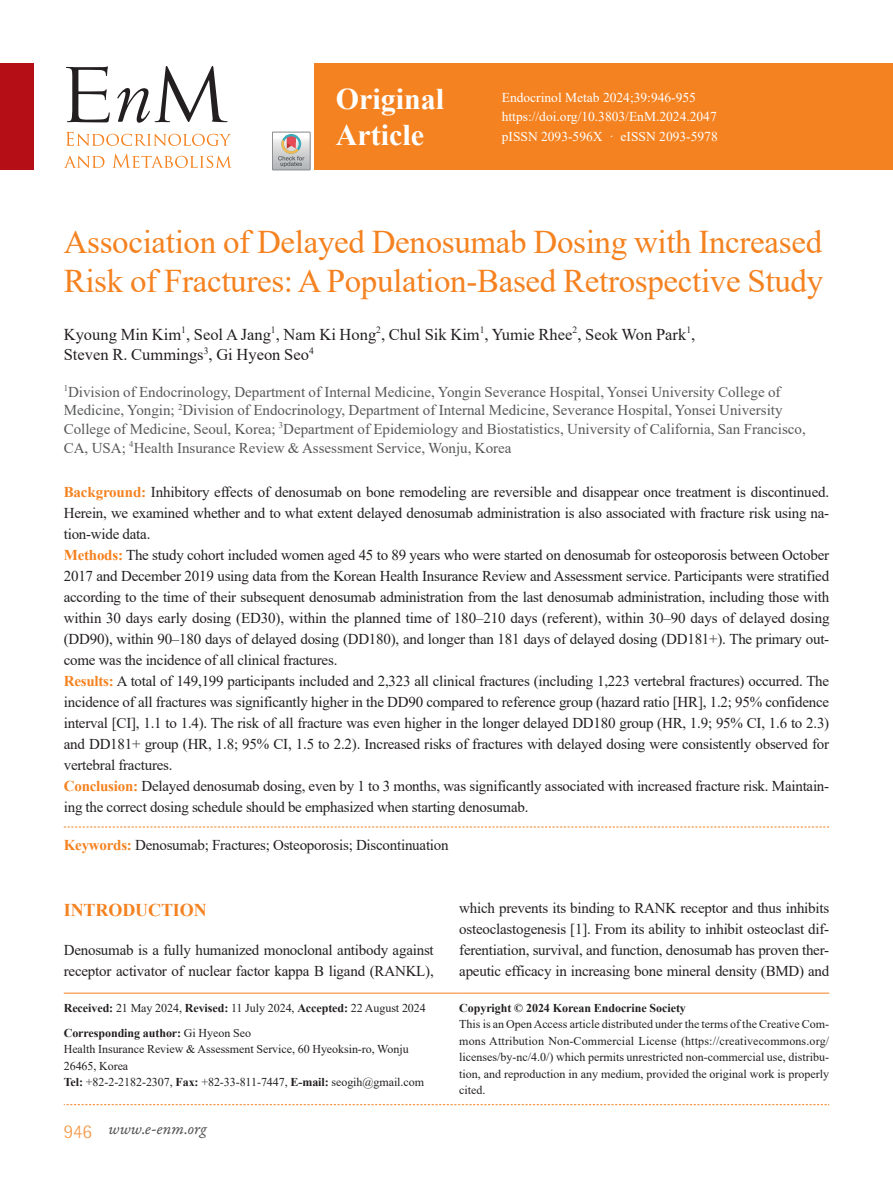
<style>
.page{position:relative;width:893px;height:1191px;background:#fff}
.page>*{position:absolute;margin:0;border:0;box-sizing:border-box;transform-origin:0 0}
.t1{font:33px/39.6px "Times New Roman";letter-spacing:-.01em;color:#f58220}
.t2{font:700 30px/36px "Times New Roman";color:#fff}
.t3{font:700 18px "Times New Roman";letter-spacing:-.005em;color:#f58220}
.t4{font:16.5px/20.7px "Times New Roman";color:#231f20}
.t5{font:16.5px "Garamond Premr Pro It Capt";color:#57585a}
.t6{font:15px/21px "Times New Roman";letter-spacing:-.015em;color:#231f20}
.t7{font:15px/18.8px "Times New Roman";color:#57585a}
.t8{font:13.5px/19.5px "Times New Roman";color:#fff}
.t9{font:12px/16.5px "Times New Roman";letter-spacing:-.005em;color:#231f20}
.t10{font:700 12px/25px "Times New Roman";letter-spacing:-.005em;color:#231f20}
.s1{font-weight:700;color:#f58220}
.s2{font-weight:400}
.s3{font-weight:700}
.s4{font-family:"Rotis Semi Sans Std";font-weight:300;font-size:19.5px;color:#f79848}
</style>
<div class="page">
<div style="left:315px;top:64px;width:578px;height:106px;background:#f58220"></div>
<div style="left:0;top:64px;width:34px;height:106px;background:#b50e16"></div>
<svg style="left:64px;top:154px;width:168px;height:14px"></svg>
<svg style="left:66px;top:132px;width:165px;height:14px"></svg>
<svg style="left:66px;top:66px;width:44px;height:56px"></svg>
<svg style="left:117px;top:66px;width:111px;height:57px"></svg>
<svg style="left:64px;top:826px;width:765px;height:1px"></svg>
<hr style="left:64px;top:992px;width:395px;height:1px;background:#f58220">
<hr style="left:459px;top:992px;width:370px;height:1px;background:#f58220">
<svg style="left:64px;top:1104px;width:765px;height:1px"></svg>
<svg style="left:272px;top:132px;width:38px;height:38px"></svg>
<h2 class="t2" style="left:336px;top:80px;width:110px">Original<br>Article</h2>
<p class="t8" style="left:502px;top:87px;width:217px">Endocrinol Metab 2024;39:946-955 https://doi.org/10.3803/EnM.2024.2047 pISSN 2093-596X · eISSN 2093-5978</p>
<h1 class="t1" style="left:64px;top:221px;width:761px">Association of Delayed Denosumab Dosing with Increased<br>Risk of Fractures: A Population-Based Retrospective Study</h1>
<p class="t4" style="left:64px;top:323px;width:633px">Kyoung Min Kim<sup>1</sup>, Seol A Jang<sup>1</sup>, Nam Ki Hong<sup>2</sup>, Chul Sik Kim<sup>1</sup>, Yumie Rhee<sup>2</sup>, Seok Won Park<sup>1</sup>,<br>Steven R. Cummings<sup>3</sup>, Gi Hyeon Seo<sup>4</sup></p>
<p class="t7" style="left:64px;top:382px;width:743px"><sup>1</sup>Division of Endocrinology, Department of Internal Medicine, Yongin Severance Hospital, Yonsei University College of Medicine, Yongin; <sup>2</sup>Division of Endocrinology, Department of Internal Medicine, Severance Hospital, Yonsei University College of Medicine, Seoul, Korea; <sup>3</sup>Department of Epidemiology and Biostatistics, University of California, San Francisco, CA, USA; <sup>4</sup>Health Insurance Review &amp; Assessment Service, Wonju, Korea</p>
<p class="t6" style="left:64px;top:481px;width:767px"><span class="s1">Background:</span> Inhibitory effects of denosumab on bone remodeling are reversible and disappear once treatment is discontinued.<br>Herein, we examined whether and to what extent delayed denosumab administration is also associated with fracture risk using na&shy;tion-wide data.<br><span class="s1">Methods:</span> The study cohort included women aged 45 to 89 years who were started on denosumab for osteoporosis between October 2017 and December 2019 using data from the Korean Health Insurance Review and Assessment service. Participants were stratified according to the time of their subsequent denosumab administration from the last denosumab administration, including those with within 30 days early dosing (ED30), within the planned time of 180–210 days (referent), within 30–90 days of delayed dosing (DD90), within 90–180 days of delayed dosing (DD180), and longer than 181 days of delayed dosing (DD181+). The primary out&shy;come was the incidence of all clinical fractures.<br><span class="s1">Results:</span> A total of 149,199 participants included and 2,323 all clinical fractures (including 1,223 vertebral fractures) occurred. The incidence of all fractures was significantly higher in the DD90 compared to reference group (hazard ratio [HR], 1.2; 95% confidence interval [CI], 1.1 to 1.4). The risk of all fracture was even higher in the longer delayed DD180 group (HR, 1.9; 95% CI, 1.6 to 2.3) and DD181+ group (HR, 1.8; 95% CI, 1.5 to 2.2). Increased risks of fractures with delayed dosing were consistently observed for vertebral fractures.<br><span class="s1">Conclusion:</span> Delayed denosumab dosing, even by 1 to 3 months, was significantly associated with increased fracture risk. Maintain&shy;ing the correct dosing schedule should be emphasized when starting denosumab.</p>
<p class="t6" style="left:64px;top:834px;width:386px"><span class="s1">Keywords:</span> Denosumab; Fractures; Osteoporosis; Discontinuation</p>
<p class="t3" style="left:64px;top:897px;width:145px">INTRODUCTION</p>
<p class="t6" style="left:64px;top:939px;width:372px">Denosumab is a fully humanized monoclonal antibody against receptor activator of nuclear factor kappa B ligand (RANKL),</p>
<p class="t10" style="left:64px;top:994px;width:364px">Received: <span class="s2">21 May 2024,</span> Revised: <span class="s2">11 July 2024,</span> Accepted: <span class="s2">22 August 2024<br></span>Corresponding author: <span class="s2">Gi Hyeon Seo</span></p>
<p class="t9" style="left:64px;top:1040px;width:362px">Health Insurance Review &amp; Assessment Service, 60 Hyeoksin-ro, Wonju<br>26465, Korea<br><span class="s3">Tel:</span> +82-2-2182-2307, <span class="s3">Fax:</span> +82-33-811-7447, <span class="s3">E-mail:</span> seogih@gmail.com</p>
<p class="t5" style="left:64px;top:1118px;width:144px"><span class="s4">946</span> www.e-enm.org</p>
<p class="t6" style="left:459px;top:897px;width:372px;text-align:justify">which prevents its binding to RANK receptor and thus inhibits osteoclastogenesis [1]. From its ability to inhibit osteoclast dif&shy;ferentiation, survival, and function, denosumab has proven ther&shy;apeutic efficacy in increasing bone mineral density (BMD) and</p>
<p class="t10" style="left:459px;top:994px;width:228px">Copyright © 2024 Korean Endocrine Society</p>
<p class="t9" style="left:459px;top:1015px;width:371px;text-align:justify">This is an Open Access article distributed under the terms of the Creative Com&shy;mons Attribution Non-Commercial License (https://creativecommons.org/ licenses/by-nc/4.0/) which permits unrestricted non-commercial use, distribu&shy;tion, and reproduction in any medium, provided the original work is properly cited.</p>
</div>
